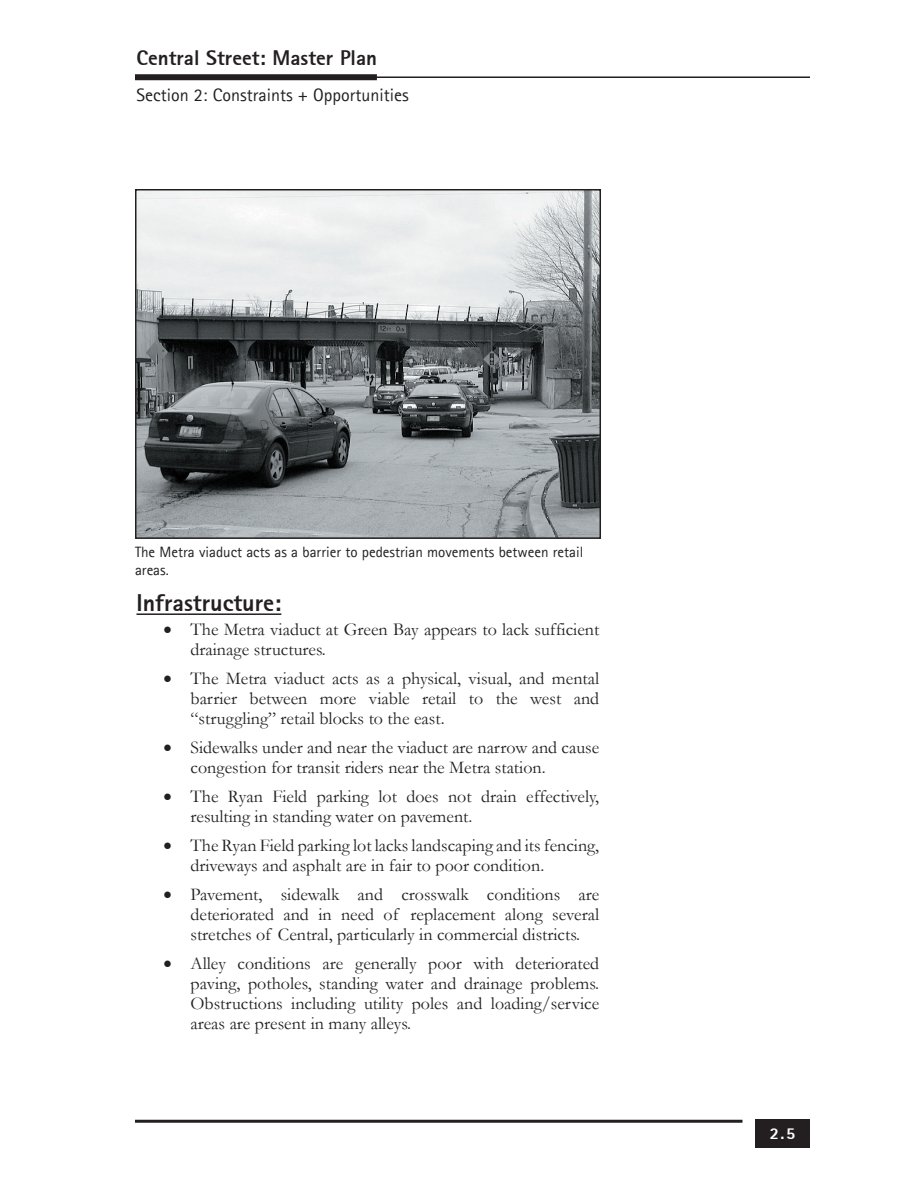
<style>
.page{position:relative;width:918px;height:1188px;background:#fff}
.page>*{position:absolute;margin:0;border:0;box-sizing:border-box;transform-origin:0 0}
.t1{font:800 24px "Agfa Rotis Sans Serif";color:#231f20}
.t2{font:800 21px "Agfa Rotis Sans Serif";color:#231f20}
.t3{font:18px/20px "Garamond";color:#231f20}
.t4{font:18px "Agfa Rotis Sans Serif";color:#231f20}
.t5{font:800 16.5px "Agfa Rotis Sans Serif";color:#fff}
.t6{font:15px/18px "Agfa Rotis Sans Serif";color:#231f20}
</style>
<div class="page">
<hr style="left:136px;top:76px;width:674px;height:2px;background:#231f20">
<div style="left:135px;top:74px;width:242px;height:6px;background:#231f20"></div>
<hr style="left:135px;top:1120px;width:607px;height:3px;background:#231f20">
<div style="left:756px;top:1120px;width:54px;height:28px;background:#231f20"></div>
<hr style="left:136px;top:613px;width:145px;height:2px;background:#231f20">
<img style="left:138px;top:192px;width:460px;height:344px">
<div style="left:135px;top:189px;width:466px;height:350px;border:2px solid #231f20"></div>
<p class="t2" style="left:136px;top:45px;width:242px">Central Street: Master Plan</p>
<p class="t4" style="left:136px;top:84px;width:274px">Section 2: Constraints + Opportunities</p>
<p class="t6" style="left:135px;top:543px;width:450px">The Metra viaduct acts as a barrier to pedestrian movements between retail areas.</p>
<h1 class="t1" style="left:136px;top:588px;width:146px">Infrastructure:</h1>
<p class="t3" style="left:190px;top:619px;width:410px;text-indent:-27px">• The Metra viaduct at Green Bay appears to lack sufficient drainage structures.</p>
<p class="t3" style="left:190px;top:668px;width:410px;text-align:justify;text-indent:-27px">• The Metra viaduct acts as a physical, visual, and mental barrier between more viable retail to the west and “struggling” retail blocks to the east.</p>
<p class="t3" style="left:190px;top:737px;width:410px;text-indent:-27px">• Sidewalks under and near the viaduct are narrow and cause congestion for transit riders near the Metra station.</p>
<p class="t3" style="left:190px;top:786px;width:410px;text-indent:-27px">• The Ryan Field parking lot does not drain effectively, resulting in standing water on pavement.</p>
<p class="t3" style="left:190px;top:835px;width:410px;text-indent:-27px">• The Ryan Field parking lot lacks landscaping and its fencing, driveways and asphalt are in fair to poor condition.</p>
<p class="t3" style="left:190px;top:884px;width:410px;text-align:justify;text-indent:-27px">• Pavement, sidewalk and crosswalk conditions are deteriorated and in need of replacement along several stretches of Central, particularly in commercial districts.</p>
<p class="t3" style="left:190px;top:953px;width:410px;text-align:justify;text-indent:-27px">• Alley conditions are generally poor with deteriorated paving, potholes, standing water and drainage problems.<br>Obstructions including utility poles and loading/service areas are present in many alleys.</p>
<p class="t5" style="left:770px;top:1123px;width:27px">2.5</p>
</div>
